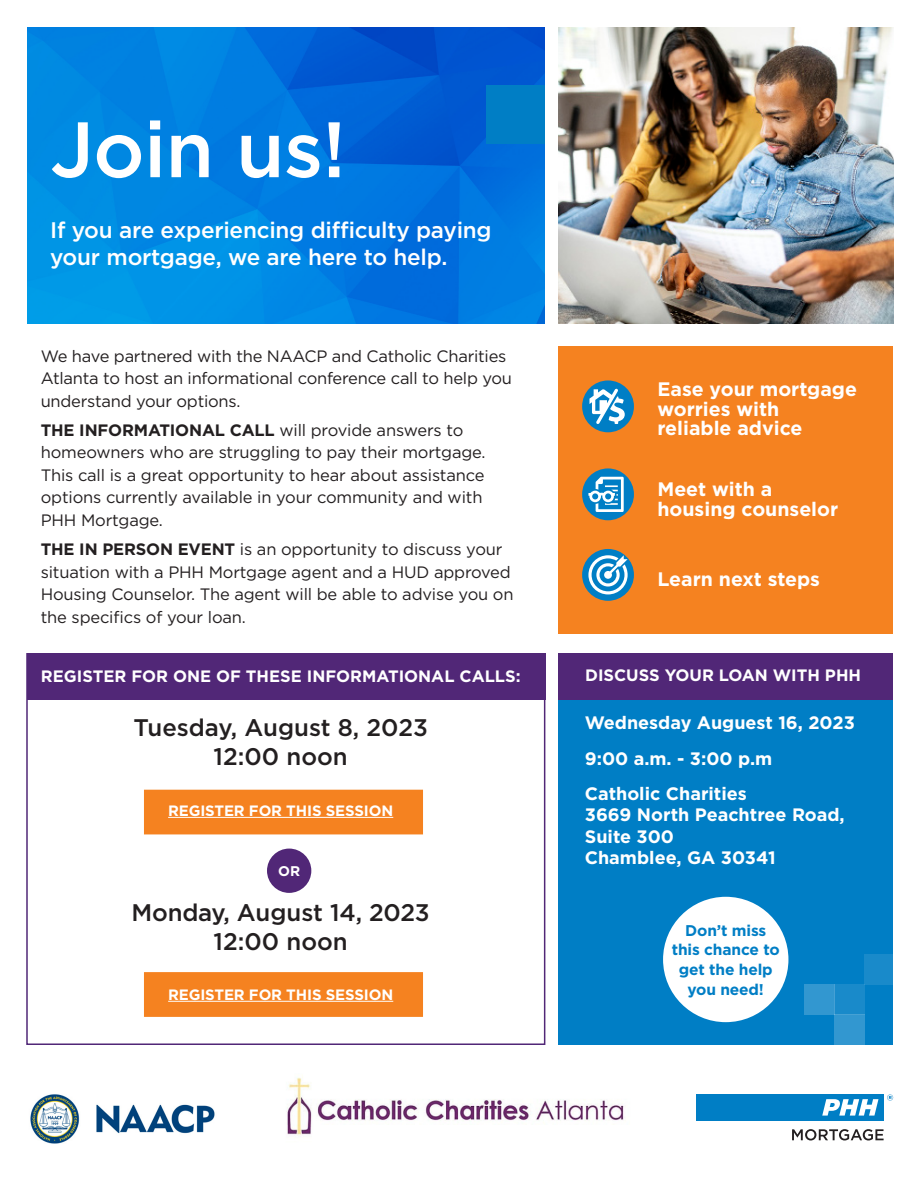
<style>
.page{position:relative;width:918px;height:1188px;background:#fff}
.page>*{position:absolute;margin:0;border:0;box-sizing:border-box;transform-origin:0 0}
.t1{font:500 78.45px "Gotham";letter-spacing:-.01em;color:#fff}
.t2{font:500 24px "Gotham";color:#231f20}
.t3{font:500 22.5px/27px "Gotham";letter-spacing:-.01em;color:#fff}
.t4{font:700 19.5px/19.5px "Gotham";color:#fff}
.t5{font:700 18px/21.6px "Gotham";color:#fff}
.t6{font:16.5px/22.5px "Gotham";letter-spacing:-.01em;color:#231f20}
.t7{font:700 16.5px "Gotham";color:#fff}
.t8{font:700 15.45px/19.8px "Gotham";letter-spacing:-.01em;color:#007ec5;text-align:center}
.t9{font:700 15px "Gotham";letter-spacing:-.01em;color:#fff}
.t10{font:700 14.1px "Gotham";color:#fff}
.s1{font-weight:700}
</style>
<div class="page">
<div style="left:144px;top:790px;width:279px;height:44px;background:#f58220"></div>
<div style="left:144px;top:972px;width:279px;height:45px;background:#f58220;border:2px solid #f58220"></div>
<div style="left:558px;top:346px;width:335px;height:287px;background:#f58220"></div>
<div style="left:582px;top:380px;width:52px;height:52px;background:#007ec5;border-radius:50%"></div>
<div style="left:582px;top:468px;width:52px;height:52px;background:#007ec5;border-radius:50%"></div>
<div style="left:582px;top:549px;width:52px;height:52px;background:#007ec5;border-radius:50%"></div>
<hr style="left:168px;top:817px;width:225px;height:1px;background:#fff">
<hr style="left:168px;top:1001px;width:225px;height:1px;background:#fff">
<svg style="left:590px;top:389px;width:35px;height:35px"></svg>
<svg style="left:588px;top:477px;width:36px;height:35px"></svg>
<svg style="left:588px;top:555px;width:40px;height:39px"></svg>
<div style="left:558px;top:653px;width:335px;height:391px;background:#007ec5"></div>
<div style="left:267px;top:849px;width:44px;height:44px;background:#512777;border-radius:50%"></div>
<img style="left:30px;top:1094px;width:185px;height:49px">
<svg style="left:792px;top:1129px;width:92px;height:11px"></svg>
<svg style="left:887px;top:1094px;width:6px;height:7px"></svg>
<div style="left:697px;top:1094px;width:187px;height:27px;background:#007ec5"></div>
<svg style="left:822px;top:1099px;width:56px;height:17px"></svg>
<div style="left:663px;top:897px;width:125px;height:125px;background:#fff;border-radius:50%"></div>
<img style="left:27px;top:27px;width:518px;height:296px">
<img style="left:558px;top:27px;width:335px;height:296px">
<div style="left:27px;top:653px;width:518px;height:46px;background:#512777"></div>
<div style="left:558px;top:653px;width:335px;height:46px;background:#512777"></div>
<div style="left:486px;top:85px;width:59px;height:59px;background:#007ec5"></div>
<img style="left:287px;top:1076px;width:337px;height:60px">
<div style="left:834px;top:1015px;width:31px;height:30px;background:#3297d0"></div>
<div style="left:834px;top:985px;width:31px;height:30px;background:#198aca"></div>
<div style="left:804px;top:985px;width:30px;height:30px;background:#3297d0"></div>
<div style="left:865px;top:955px;width:30px;height:30px;background:#198aca"></div>
<p class="t1" style="left:50px;top:98px;width:297px">Join us!</p>
<p class="t3" style="left:50px;top:216px;width:443px">If you are experiencing difficulty paying your mortgage, we are here to help.</p>
<p class="t6" style="left:41px;top:344px;width:473px">We have partnered with the NAACP and Catholic Charities<br>Atlanta to host an informational conference call to help you understand your options.</p>
<p class="t6" style="left:41px;top:419px;width:446px"><span class="s1">THE INFORMATIONAL CALL</span> will provide answers to homeowners who are struggling to pay their mortgage.<br>This call is a great opportunity to hear about assistance options currently available in your community and with PHH Mortgage.</p>
<p class="t6" style="left:41px;top:538px;width:474px"><span class="s1">THE IN PERSON EVENT</span> is an opportunity to discuss your situation with a PHH Mortgage agent and a HUD approved Housing Counselor. The agent will be able to advise you on the specifics of your loan.</p>
<p class="t7" style="left:41px;top:665px;width:481px">REGISTER FOR ONE OF THESE INFORMATIONAL CALLS:</p>
<p class="t2" style="left:133px;top:712px;width:296px">Tuesday, August 8, 2023</p>
<p class="t2" style="left:214px;top:741px;width:136px">12:00 noon</p>
<p class="t9" style="left:168px;top:801px;width:227px">REGISTER FOR THIS SESSION</p>
<p class="t10" style="left:278px;top:862px;width:24px">OR</p>
<p class="t2" style="left:132px;top:897px;width:300px">Monday, August 14, 2023</p>
<p class="t2" style="left:214px;top:926px;width:136px">12:00 noon</p>
<p class="t9" style="left:168px;top:985px;width:227px">REGISTER FOR THIS SESSION</p>
<p class="t4" style="left:657px;top:379px;width:201px">Ease your mortgage worries with reliable advice</p>
<p class="t4" style="left:657px;top:479px;width:182px">Meet with a housing counselor</p>
<p class="t4" style="left:657px;top:569px;width:164px">Learn next steps</p>
<p class="t7" style="left:585px;top:664px;width:277px">DISCUSS YOUR LOAN WITH PHH</p>
<p class="t5" style="left:585px;top:712px;width:272px">Wednesday Auguest 16, 2023</p>
<p class="t5" style="left:585px;top:747px;width:189px">9:00 a.m. - 3:00 p.m</p>
<p class="t5" style="left:585px;top:782px;width:261px">Catholic Charities<br>3669 North Peachtree Road,<br>Suite 300<br>Chamblee, GA 30341</p>
<p class="t8" style="left:672px;top:920px;width:109px">Don’t miss this chance to get the help you need!</p>
</div>
